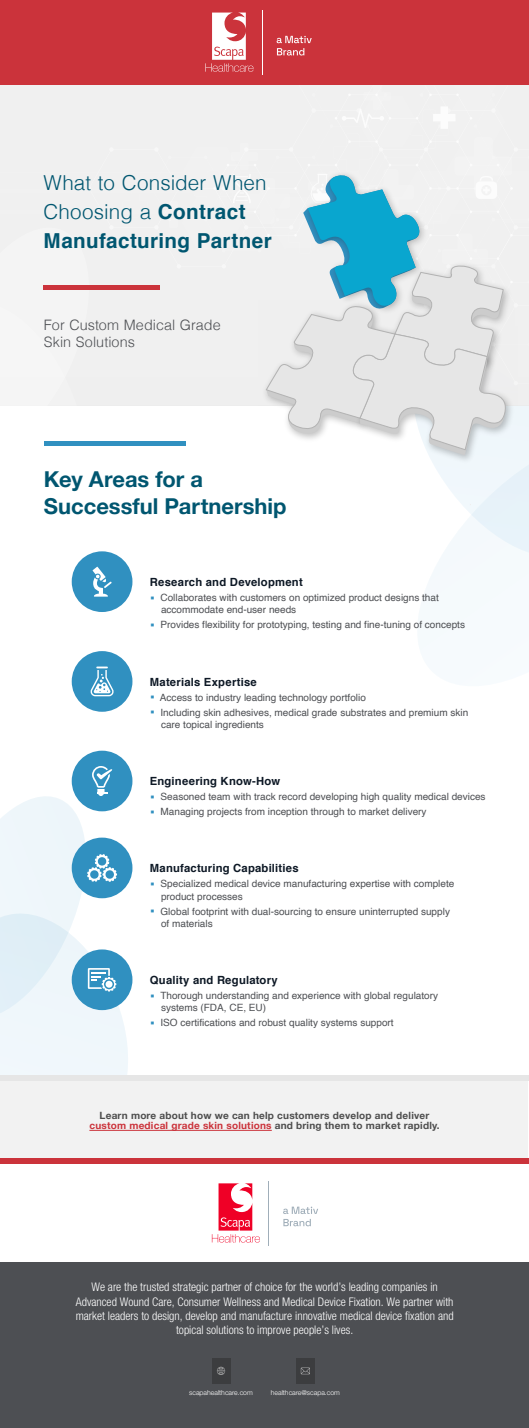
<style>
.page{position:relative;width:529px;height:1428px;background:#fff}
.page>*{position:absolute;margin:0;border:0;box-sizing:border-box;transform-origin:0 0}
.t1{font:700 21.88px/27.5px "Helvetica Neue";color:#005670}
.t2{font:700 20.62px/28.8px "Helvetica";letter-spacing:.02em;color:#005670}
.t3{font:300 14.38px/17.2px "Helvetica";letter-spacing:.005em;color:#4d4f53}
.t4{font:300 condensed 11.88px/14.2px "Helvetica Neue LT Std";color:#fff;text-align:center}
.t5{font:700 11.25px "Helvetica";letter-spacing:.015em;color:#0d1825}
.t6{font:10px/12.6px "Helvetica";color:#4d4f53}
.t7{font:700 10px/10.6px "Helvetica Neue";letter-spacing:.02em;color:#4d4d4d;text-align:center}
.t8{font:300 6.88px "Helvetica Neue LT Std";color:#fff}
.s1{font-weight:300}
.s2{color:#3090c0}
.s3{color:#cb333b}
</style>
<div class="page">
<div style="left:0;top:84px;width:122px;height:322px;background:#f0f0f0"></div>
<div style="left:87px;top:84px;width:35px;height:301px;background:#f0f0f0"></div>
<svg style="left:0;top:227px;width:89px;height:219px"></svg>
<div style="left:0;top:0;width:528px;height:84px;background:#cb333b"></div>
<div style="left:43px;top:285px;width:117px;height:5px;background:#cb333b"></div>
<hr style="left:44px;top:441px;width:141px;height:4px;background:#3090c0">
<div style="left:72px;top:551px;width:60px;height:61px;background:#3090c0;border-radius:50%"></div>
<svg style="left:92px;top:566px;width:20px;height:30px"></svg>
<div style="left:72px;top:651px;width:60px;height:60px;background:#3090c0;border-radius:50%"></div>
<svg style="left:90px;top:666px;width:24px;height:30px"></svg>
<div style="left:72px;top:750px;width:60px;height:61px;background:#3090c0;border-radius:50%"></div>
<div style="left:72px;top:837px;width:60px;height:61px;background:#3090c0;border-radius:50%"></div>
<div style="left:1px;top:1075px;width:527px;height:85px;background:#f2f2f2"></div>
<hr style="left:89px;top:1129px;width:182px;height:1px;background:#cb333b">
<div style="left:0;top:1158px;width:528px;height:5px;background:#cb333b"></div>
<div style="left:0;top:1261px;width:528px;height:166px;background:#4d4f53"></div>
<div style="left:211px;top:1357px;width:19px;height:26px;background:#3c3d3f"></div>
<div style="left:296px;top:1357px;width:18px;height:26px;background:#3c3d3f"></div>
<svg style="left:217px;top:1366px;width:8px;height:8px"></svg>
<svg style="left:300px;top:1367px;width:9px;height:6px"></svg>
<div style="left:0;top:1075px;width:528px;height:6px;background:#e6e6e6"></div>
<div style="left:72px;top:949px;width:60px;height:61px;background:#3090c0;border-radius:50%"></div>
<svg style="left:0;top:766px;width:128px;height:309px"></svg>
<svg style="left:122px;top:84px;width:406px;height:602px"></svg>
<svg style="left:205px;top:13px;width:48px;height:59px"></svg>
<hr style="left:262px;top:10px;width:1px;height:65px;background:#fff">
<svg style="left:276px;top:36px;width:35px;height:19px"></svg>
<svg style="left:212px;top:1183px;width:48px;height:59px"></svg>
<hr style="left:268px;top:1180px;width:1px;height:65px;background:#a0aeb9">
<svg style="left:283px;top:1206px;width:35px;height:20px"></svg>
<h2 class="t2" style="left:43px;top:168px;width:229px"><span class="s1">What to Consider When<br>Choosing a</span> Contract<br>Manufacturing Partner</h2>
<h3 class="t3" style="left:44px;top:315px;width:178px">For Custom Medical Grade<br>Skin Solutions</h3>
<h1 class="t1" style="left:44px;top:466px;width:244px">Key Areas for a<br>Successful Partnership</h1>
<p class="t5" style="left:150px;top:572px;width:154px">Research and Development</p>
<p class="t6" style="left:161px;top:591px;width:279px;text-indent:-11px"><span class="s2">◾</span> Collaborates with customers on optimized product designs that accommodate end-user needs</p>
<p class="t6" style="left:150px;top:618px;width:316px"><span class="s2">◾</span> Provides flexibility for prototyping, testing and fine-tuning of concepts</p>
<p class="t5" style="left:150px;top:672px;width:108px">Materials Expertise</p>
<p class="t6" style="left:150px;top:689px;width:319px;line-height:15px"><span class="s2">◾</span> Access to industry leading technology portfolio<br><span class="s2">◾</span> Including skin adhesives, medical grade substrates and premium skin</p>
<p class="t6" style="left:161px;top:718px;width:104px">care topical ingredients</p>
<p class="t5" style="left:150px;top:772px;width:132px">Engineering Know-How</p>
<p class="t6" style="left:150px;top:789px;width:337px;line-height:15px"><span class="s2">◾</span> Seasoned team with track record developing high quality medical devices <span class="s2">◾</span> Managing projects from inception through to market delivery</p>
<p class="t5" style="left:150px;top:858px;width:150px">Manufacturing Capabilities</p>
<p class="t6" style="left:161px;top:877px;width:294px;text-indent:-11px"><span class="s2">◾</span> Specialized medical device manufacturing expertise with complete product processes</p>
<p class="t6" style="left:161px;top:905px;width:290px;text-indent:-11px"><span class="s2">◾</span> Global footprint with dual-sourcing to ensure uninterrupted supply of materials</p>
<p class="t5" style="left:150px;top:970px;width:129px">Quality and Regulatory</p>
<p class="t6" style="left:161px;top:989px;width:278px;text-indent:-11px"><span class="s2">◾</span> Thorough understanding and experience with global regulatory systems (FDA, CE, EU)</p>
<p class="t6" style="left:150px;top:1016px;width:245px"><span class="s2">◾</span> ISO certifications and robust quality systems support</p>
<p class="t7" style="left:89px;top:1109px;width:351px">Learn more about how we can help customers develop and deliver <span class="s3">custom medical grade skin solutions</span> and bring them to market rapidly.</p>
<p class="t4" style="left:76px;top:1279px;width:379px">We are the trusted strategic partner of choice for the world’s leading companies in Advanced Wound Care, Consumer Wellness and Medical Device Fixation. We partner with market leaders to design, develop and manufacture innovative medical device fixation and topical solutions to improve people’s lives.</p>
<p class="t8" style="left:189px;top:1387px;width:65px">scapahealthcare.com</p>
<p class="t8" style="left:270px;top:1387px;width:71px">healthcare@scapa.com</p>
</div>
